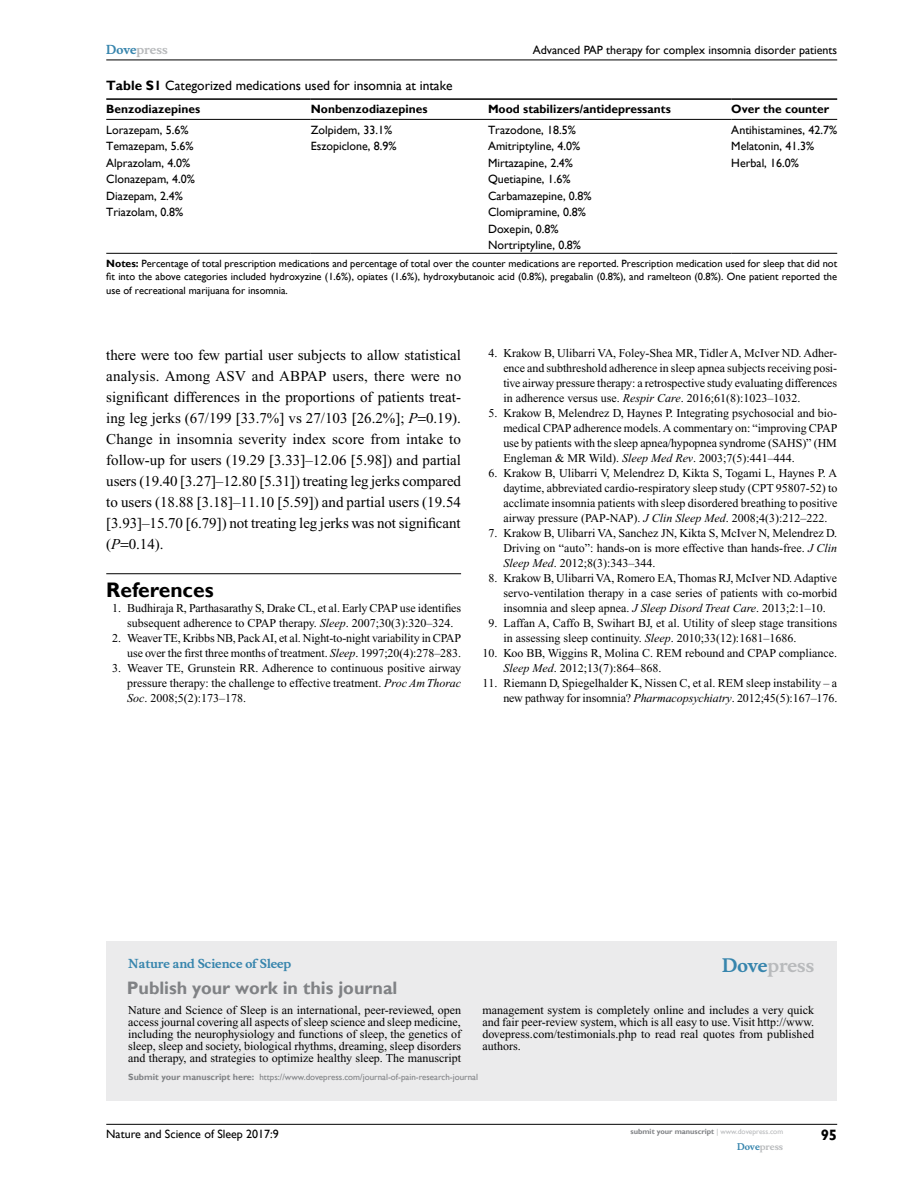
<style>
.page{position:relative;width:918px;height:1188px;background:#fff}
.page>*{position:absolute;margin:0;border:0;box-sizing:border-box;transform-origin:0 0}
.t1{font:700 21px "Gill Sans";color:#000}
.t2{font:700 18px "Gill Sans";color:#808285}
.t3{font:700 18px "Musee";color:#b8babc}
.t4{font:15px/21px "Times New Roman";letter-spacing:-.005em;color:#000;text-align:justify}
.t5{font:700 15px "Gill Sans";color:#000}
.t6{font:13.5px "Gill Sans";color:#000}
.t7{font:12px/15px "Times New Roman";color:#000;text-align:justify}
.t8{font:12px/16.5px "Gill Sans";color:#000}
.t9{font:700 12px "Gill Sans";color:#000}
.t10{font:700 12px "Musee";color:#3785ad}
.t11{font:700 12px "Musee";color:#b8babc}
.t12{font:10.5px/13.5px "Gill Sans";color:#000;text-align:justify}
.t13{font:9px "Gill Sans";color:#808285}
.t14{font:700 9px "Musee";color:#b8babc}
.t15{font:700 7.5px "Gill Sans";color:#808285}
.s1{color:#3785ad}
.s2{font-weight:700}
.s3{font-style:italic}
.s4{font-weight:400;color:#b8babc}
</style>
<div class="page">
<div style="left:106px;top:941px;width:731px;height:159px;background:#ebebec"></div>
<hr style="left:106px;top:1124px;width:731px;height:1px;background:#000">
<hr style="left:106px;top:60px;width:731px;height:1px;background:#000">
<hr style="left:106px;top:573px;width:355px;height:1px;background:#000">
<hr style="left:106px;top:98px;width:205px;height:2px;background:#000">
<hr style="left:311px;top:98px;width:177px;height:2px;background:#000">
<hr style="left:488px;top:98px;width:243px;height:2px;background:#000">
<hr style="left:731px;top:98px;width:106px;height:2px;background:#000">
<hr style="left:106px;top:119px;width:205px;height:1px;background:#000">
<hr style="left:311px;top:119px;width:177px;height:1px;background:#000">
<hr style="left:488px;top:119px;width:243px;height:1px;background:#000">
<hr style="left:731px;top:119px;width:106px;height:1px;background:#000">
<hr style="left:106px;top:253px;width:205px;height:1px;background:#000">
<hr style="left:311px;top:253px;width:177px;height:1px;background:#000">
<hr style="left:488px;top:253px;width:243px;height:1px;background:#000">
<hr style="left:731px;top:253px;width:106px;height:1px;background:#000">
<p class="t11" style="left:106px;top:43px;width:63px"><span class="s1">Dove</span>press</p>
<p class="t8" style="left:533px;top:42px;width:306px">Advanced PAP therapy for complex insomnia disorder patients</p>
<p class="t6" style="left:106px;top:78px;width:348px"><span class="s2">Table S1</span> Categorized medications used for insomnia at intake</p>
<p class="t9" style="left:106px;top:102px;width:95px">Benzodiazepines</p>
<p class="t9" style="left:311px;top:102px;width:118px">Nonbenzodiazepines</p>
<p class="t9" style="left:488px;top:102px;width:184px">Mood stabilizers/antidepressants</p>
<p class="t9" style="left:731px;top:102px;width:99px">Over the counter</p>
<p class="t8" style="left:106px;top:122px;width:90px">Lorazepam, 5.6%<br>Temazepam, 5.6%<br>Alprazolam, 4.0%<br>Clonazepam, 4.0%<br>Diazepam, 2.4%<br>Triazolam, 0.8%</p>
<p class="t8" style="left:311px;top:122px;width:87px">Zolpidem, 33.1%<br>Eszopiclone, 8.9%</p>
<p class="t8" style="left:488px;top:122px;width:105px">Trazodone, 18.5%<br>Amitriptyline, 4.0%<br>Mirtazapine, 2.4%<br>Quetiapine, 1.6%<br>Carbamazepine, 0.8%<br>Clomipramine, 0.8%<br>Doxepin, 0.8%<br>Nortriptyline, 0.8%</p>
<p class="t8" style="left:731px;top:122px;width:107px">Antihistamines, 42.7%<br>Melatonin, 41.3%<br>Herbal, 16.0%</p>
<p class="t12" style="left:106px;top:256px;width:732px"><span class="s2">Notes:</span> Percentage of total prescription medications and percentage of total over the counter medications are reported. Prescription medication used for sleep that did not fit into the above categories included hydroxyzine (1.6%), opiates (1.6%), hydroxybutanoic acid (0.8%), pregabalin (0.8%), and ramelteon (0.8%). One patient reported the use of recreational marijuana for insomnia.</p>
<p class="t4" style="left:106px;top:344px;width:356px">there were too few partial user subjects to allow statistical analysis. Among ASV and ABPAP users, there were no significant differences in the proportions of patients treat&shy;ing leg jerks (67/199 [33.7%] vs 27/103 [26.2%]; <span class="s3">P</span> 0.19).<br>Change in insomnia severity index score from intake to follow-up for users (19.29 [3.33]–12.06 [5.98]) and partial users (19.40 [3.27]–12.80 [5.31]) treating leg jerks compared to users (18.88 [3.18]–11.10 [5.59]) and partial users (19.54 [3.93]–15.70 [6.79]) not treating leg jerks was not significant (<span class="s3">P</span> 0.14).</p>
<h1 class="t1" style="left:106px;top:577px;width:109px">References</h1>
<p class="t7" style="left:127px;top:600px;width:335px;text-indent:-15px">1. Budhiraja R, Parthasarathy S, Drake CL, et al. Early CPAP use identifies subsequent adherence to CPAP therapy. <span class="s3">Sleep</span>. 2007;30(3):320–324.</p>
<p class="t7" style="left:112px;top:630px;width:350px;text-align:right">2. Weaver TE, Kribbs NB, Pack AI, et al. Night-to-night variability in CPAP use over the first three months of treatment. <span class="s3">Sleep</span>. 1997;20(4):278–283.</p>
<p class="t7" style="left:127px;top:660px;width:335px;text-indent:-15px">3. Weaver TE, Grunstein RR. Adherence to continuous positive airway pressure therapy: the challenge to effective treatment. <span class="s3">Proc Am Thorac Soc</span>. 2008;5(2):173–178.</p>
<p class="t7" style="left:503px;top:346px;width:335px;text-indent:-15px">4. Krakow B, Ulibarri VA, Foley-Shea MR, Tidler A, McIver ND. Adher&shy;ence and subthreshold adherence in sleep apnea subjects receiving posi&shy;tive airway pressure therapy: a retrospective study evaluating differences in adherence versus use. <span class="s3">Respir Care</span>. 2016;61(8):1023–1032.</p>
<p class="t7" style="left:503px;top:406px;width:336px;text-indent:-15px">5. Krakow B, Melendrez D, Haynes P. Integrating psychosocial and bio&shy;medical CPAP adherence models. A commentary on: “improving CPAP use by patients with the sleep apnea/hypopnea syndrome (SAHS)” (HM Engleman &amp; MR Wild). <span class="s3">Sleep Med Rev</span>. 2003;7(5):441–444.</p>
<p class="t7" style="left:503px;top:466px;width:336px;text-indent:-15px">6. Krakow B, Ulibarri V, Melendrez D, Kikta S, Togami L, Haynes P. A daytime, abbreviated cardio-respiratory sleep study (CPT 95807-52) to acclimate insomnia patients with sleep disordered breathing to positive airway pressure (PAP-NAP). <span class="s3">J Clin Sleep Med</span>. 2008;4(3):212–222.</p>
<p class="t7" style="left:503px;top:526px;width:335px;text-indent:-15px">7. Krakow B, Ulibarri VA, Sanchez JN, Kikta S, McIver N, Melendrez D.<br>Driving on “auto”: hands-on is more effective than hands-free. <span class="s3">J Clin Sleep Med</span>. 2012;8(3):343–344.</p>
<p class="t7" style="left:503px;top:571px;width:335px;text-indent:-15px">8. Krakow B, Ulibarri VA, Romero EA, Thomas RJ, McIver ND. Adaptive servo-ventilation therapy in a case series of patients with co-morbid insomnia and sleep apnea. <span class="s3">J Sleep Disord Treat Care</span>. 2013;2:1–10.</p>
<p class="t7" style="left:503px;top:616px;width:335px;text-indent:-15px">9. Laffan A, Caffo B, Swihart BJ, et al. Utility of sleep stage transitions in assessing sleep continuity. <span class="s3">Sleep</span>. 2010;33(12):1681–1686.</p>
<p class="t7" style="left:503px;top:646px;width:335px;text-indent:-21px">10. Koo BB, Wiggins R, Molina C. REM rebound and CPAP compliance.<br><span class="s3">Sleep Med</span>. 2012;13(7):864–868.</p>
<p class="t7" style="left:482px;top:676px;width:357px;text-align:right">11. Riemann D, Spiegelhalder K, Nissen C, et al. REM sleep instability – a new pathway for insomnia? <span class="s3">Pharmacopsychiatry</span>. 2012;45(5):167–176.</p>
<p class="t10" style="left:128px;top:956px;width:164px">Nature and Science of Sleep</p>
<h2 class="t2" style="left:127px;top:977px;width:272px">Publish your work in this journal</h2>
<h2 class="t3" style="left:722px;top:955px;width:94px"><span class="s1">Dove</span>press</h2>
<p class="t7" style="left:128px;top:1004px;width:334px;line-height:12px">Nature and Science of Sleep is an international, peer-reviewed, open access journal covering all aspects of sleep science and sleep medicine, including the neurophysiology and functions of sleep, the genetics of sleep, sleep and society, biological rhythms, dreaming, sleep disorders and therapy, and strategies to optimize healthy sleep. The manuscript</p>
<p class="t7" style="left:482px;top:1004px;width:333px;line-height:12px">management system is completely online and includes a very quick and fair peer-review system, which is all easy to use. Visit http://www. dovepress.com/testimonials.php to read real quotes from published authors.</p>
<p class="t13" style="left:128px;top:1072px;width:351px"><span class="s2">Submit your manuscript here:</span> https://www.dovepress.com/journal-of-pain-research-journal</p>
<p class="t8" style="left:106px;top:1126px;width:174px">Nature and Science of Sleep 2017:9</p>
<p class="t15" style="left:631px;top:1127px;width:154px">submit your manuscript <span class="s4">| www.dovepress.com</span></p>
<p class="t14" style="left:737px;top:1141px;width:48px"><span class="s1">Dove</span>press</p>
<p class="t5" style="left:821px;top:1126px;width:18px">95</p>
</div>
